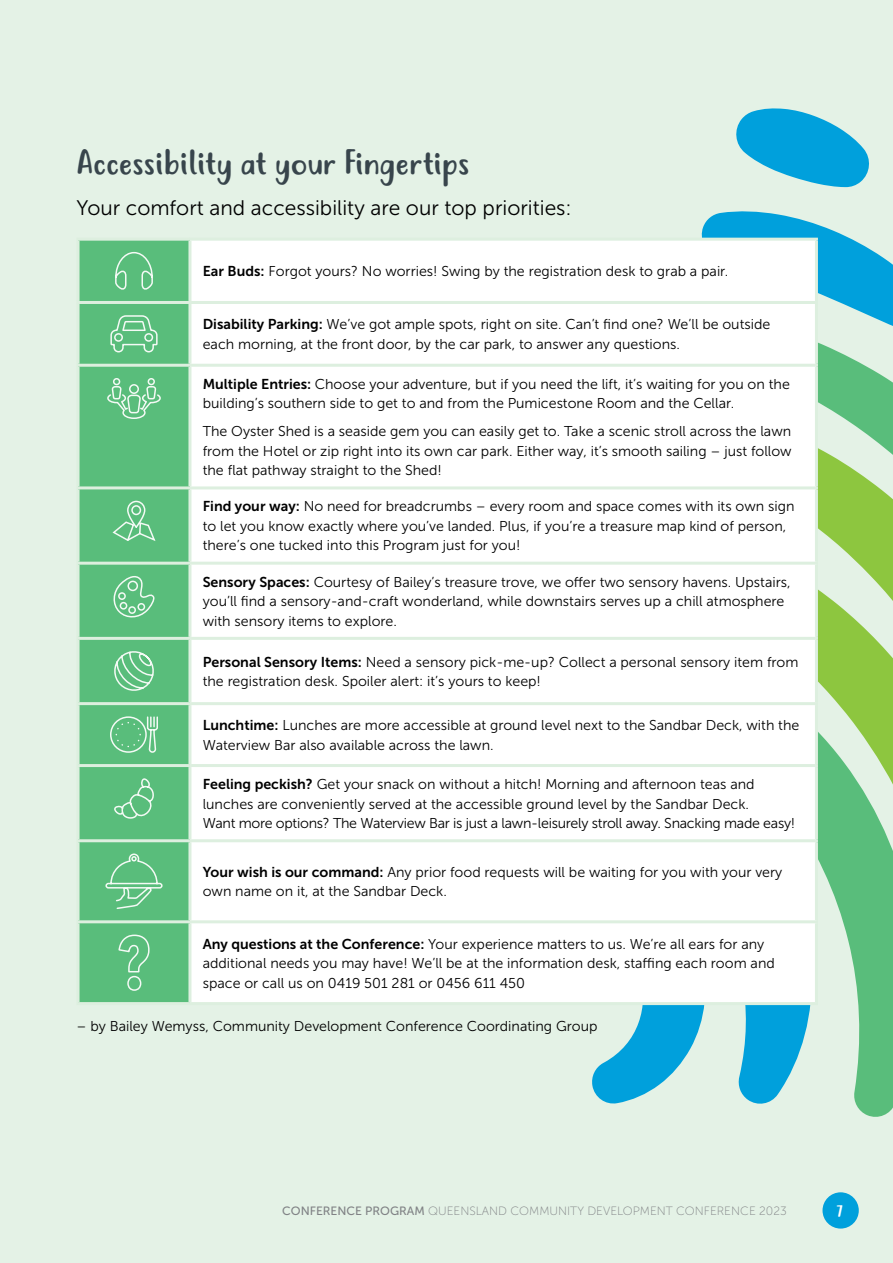
<style>
.page{position:relative;width:893px;height:1263px;background:#e4f2e6}
.page>*{position:absolute;margin:0;border:0;box-sizing:border-box;transform-origin:0 0}
.Heading{font:33px "Justtellmewhat";color:#38454c}
._1st_Para{font:21px "Museo Sans 300";color:#000}
.t1{font:16.5px "Justtellmewhat";color:#fff}
.body{font:14.25px/19.5px "Museo Sans 300";color:#000}
.t2{font:12px "Museo Sans 100";color:#808285}
.s1{font-family:"Museo Sans 700"}
.s2{font-family:"Museo Sans 500"}
</style>
<div class="page">
<svg style="left:818px;top:342px;width:75px;height:64px;fill:#59bd7b"></svg>
<svg style="left:701px;top:211px;width:192px;height:115px"></svg>
<svg style="left:736px;top:108px;width:133px;height:79px"></svg>
<svg style="left:818px;top:406px;width:75px;height:117px"></svg>
<svg style="left:818px;top:523px;width:75px;height:114px"></svg>
<svg style="left:818px;top:637px;width:75px;height:480px"></svg>
<svg style="left:738px;top:1005px;width:73px;height:99px;fill:#00a0dc"></svg>
<svg style="left:592px;top:1005px;width:113px;height:99px"></svg>
<div style="left:80px;top:241px;width:108px;height:761px;background:#59bd7b"></div>
<div style="left:192px;top:241px;width:623px;height:761px;background:#fff"></div>
<hr style="left:77px;top:238px;width:113px;height:3px;background:#ddefdf">
<hr style="left:77px;top:241px;width:3px;height:60px;background:#ddefdf">
<hr style="left:190px;top:238px;width:628px;height:3px;background:#ddefdf">
<hr style="left:188px;top:241px;width:3px;height:60px;background:#ddefdf">
<hr style="left:815px;top:241px;width:3px;height:60px;background:#ddefdf">
<hr style="left:77px;top:301px;width:113px;height:3px;background:#ddefdf">
<hr style="left:77px;top:304px;width:3px;height:60px;background:#ddefdf">
<hr style="left:190px;top:301px;width:628px;height:3px;background:#ddefdf">
<hr style="left:188px;top:304px;width:3px;height:60px;background:#ddefdf">
<hr style="left:815px;top:304px;width:3px;height:60px;background:#ddefdf">
<hr style="left:77px;top:364px;width:113px;height:3px;background:#ddefdf">
<hr style="left:77px;top:367px;width:3px;height:119px;background:#ddefdf">
<hr style="left:190px;top:364px;width:628px;height:3px;background:#ddefdf">
<hr style="left:188px;top:367px;width:3px;height:119px;background:#ddefdf">
<hr style="left:815px;top:367px;width:3px;height:119px;background:#ddefdf">
<hr style="left:77px;top:486px;width:113px;height:3px;background:#ddefdf">
<hr style="left:77px;top:489px;width:3px;height:73px;background:#ddefdf">
<hr style="left:190px;top:486px;width:628px;height:3px;background:#ddefdf">
<hr style="left:188px;top:489px;width:3px;height:73px;background:#ddefdf">
<hr style="left:815px;top:489px;width:3px;height:73px;background:#ddefdf">
<hr style="left:77px;top:562px;width:113px;height:3px;background:#ddefdf">
<hr style="left:77px;top:565px;width:3px;height:72px;background:#ddefdf">
<hr style="left:190px;top:562px;width:628px;height:3px;background:#ddefdf">
<hr style="left:188px;top:565px;width:3px;height:72px;background:#ddefdf">
<hr style="left:815px;top:565px;width:3px;height:72px;background:#ddefdf">
<hr style="left:77px;top:637px;width:113px;height:3px;background:#ddefdf">
<hr style="left:77px;top:640px;width:3px;height:62px;background:#ddefdf">
<hr style="left:190px;top:637px;width:628px;height:3px;background:#ddefdf">
<hr style="left:188px;top:640px;width:3px;height:62px;background:#ddefdf">
<hr style="left:815px;top:640px;width:3px;height:62px;background:#ddefdf">
<hr style="left:77px;top:702px;width:113px;height:3px;background:#ddefdf">
<hr style="left:77px;top:705px;width:3px;height:59px;background:#ddefdf">
<hr style="left:190px;top:702px;width:628px;height:3px;background:#ddefdf">
<hr style="left:188px;top:705px;width:3px;height:59px;background:#ddefdf">
<hr style="left:815px;top:705px;width:3px;height:59px;background:#ddefdf">
<hr style="left:77px;top:764px;width:113px;height:3px;background:#ddefdf">
<hr style="left:77px;top:767px;width:3px;height:72px;background:#ddefdf">
<hr style="left:190px;top:764px;width:628px;height:3px;background:#ddefdf">
<hr style="left:188px;top:767px;width:3px;height:72px;background:#ddefdf">
<hr style="left:815px;top:767px;width:3px;height:72px;background:#ddefdf">
<hr style="left:77px;top:839px;width:113px;height:3px;background:#ddefdf">
<hr style="left:77px;top:842px;width:3px;height:78px;background:#ddefdf">
<hr style="left:190px;top:839px;width:628px;height:3px;background:#ddefdf">
<hr style="left:188px;top:842px;width:3px;height:78px;background:#ddefdf">
<hr style="left:815px;top:842px;width:3px;height:78px;background:#ddefdf">
<hr style="left:77px;top:920px;width:113px;height:3px;background:#ddefdf">
<hr style="left:77px;top:923px;width:3px;height:79px;background:#ddefdf">
<hr style="left:190px;top:920px;width:628px;height:3px;background:#ddefdf">
<hr style="left:188px;top:923px;width:3px;height:79px;background:#ddefdf">
<hr style="left:815px;top:923px;width:3px;height:79px;background:#ddefdf">
<hr style="left:77px;top:1002px;width:113px;height:3px;background:#ddefdf">
<hr style="left:190px;top:1002px;width:628px;height:3px;background:#ddefdf">
<svg style="left:114px;top:251px;width:40px;height:40px;background:#6fc58c"></svg>
<svg style="left:109px;top:314px;width:49px;height:39px;background:#78c993"></svg>
<svg style="left:106px;top:377px;width:56px;height:43px;background:#76c892"></svg>
<svg style="left:111px;top:500px;width:46px;height:43px;background:#71c68e"></svg>
<svg style="left:112px;top:575px;width:45px;height:45px;background:#74c790"></svg>
<svg style="left:111px;top:648px;width:46px;height:44px;background:#76c892"></svg>
<svg style="left:109px;top:716px;width:50px;height:37px;background:#75c891"></svg>
<svg style="left:114px;top:779px;width:41px;height:41px;background:#6fc58c"></svg>
<svg style="left:105px;top:853px;width:58px;height:57px;background:#6ec58b"></svg>
<svg style="left:118px;top:934px;width:32px;height:57px;background:#6ec58c"></svg>
<div style="left:822px;top:1192px;width:37px;height:36px;background:#00a0dc;border-radius:50%"></div>
<p class="Heading" style="left:77px;top:143px;width:394px">Accessibility at your Fingertips</p>
<p class="_1st_Para" style="left:77px;top:196px;width:497px">Your comfort and accessibility are our top priorities:</p>
<p class="body" style="left:203px;top:262px;width:527px"><span class="s1">Ear Buds:</span> Forgot yours? No worries! Swing by the registration desk to grab a pair.</p>
<p class="body" style="left:203px;top:315px;width:569px"><span class="s1">Disability Parking:</span> We’ve got ample spots, right on site. Can’t find one? We’ll be outside each morning, at the front door, by the car park, to answer any questions.</p>
<p class="body" style="left:203px;top:374px;width:589px"><span class="s1">Multiple Entries:</span> Choose your adventure, but if you need the lift, it’s waiting for you on the building’s southern side to get to and from the Pumicestone Room and the Cellar.</p>
<p class="body" style="left:203px;top:422px;width:590px;text-align:justify">The Oyster Shed is a seaside gem you can easily get to. Take a scenic stroll across the lawn from the Hotel or zip right into its own car park. Either way, it’s smooth sailing – just follow the flat pathway straight to the Shed!</p>
<p class="body" style="left:203px;top:497px;width:593px"><span class="s1">Find your way:</span> No need for breadcrumbs – every room and space comes with its own sign to let you know exactly where you’ve landed. Plus, if you’re a treasure map kind of person, there’s one tucked into this Program just for you!</p>
<p class="body" style="left:203px;top:572px;width:589px"><span class="s1">Sensory Spaces:</span> Courtesy of Bailey’s treasure trove, we offer two sensory havens. Upstairs, you’ll find a sensory-and-craft wonderland, while downstairs serves up a chill atmosphere with sensory items to explore.</p>
<p class="body" style="left:203px;top:652px;width:597px"><span class="s1">Personal Sensory Items:</span> Need a sensory pick-me-up? Collect a personal sensory item from the registration desk. Spoiler alert: it’s yours to keep!</p>
<p class="body" style="left:203px;top:716px;width:598px"><span class="s1">Lunchtime:</span> Lunches are more accessible at ground level next to the Sandbar Deck, with the<br>Waterview Bar also available across the lawn.</p>
<p class="body" style="left:203px;top:774px;width:594px"><span class="s1">Feeling peckish?</span> Get your snack on without a hitch! Morning and afternoon teas and lunches are conveniently served at the accessible ground level by the Sandbar Deck.<br>Want more options? The Waterview Bar is just a lawn-leisurely stroll away. Snacking made easy!</p>
<p class="body" style="left:203px;top:862px;width:581px"><span class="s1">Your wish is our command:</span> Any prior food requests will be waiting for you with your very own name on it, at the Sandbar Deck.</p>
<p class="body" style="left:203px;top:934px;width:574px"><span class="s1">Any questions at the Conference:</span> Your experience matters to us. We’re all ears for any additional needs you may have! We’ll be at the information desk, staffing each room and space or call us on 0419 501 281 or 0456 611 450</p>
<p class="body" style="left:77px;top:1017px;width:522px">– by Bailey Wemyss, Community Development Conference Coordinating Group</p>
<p class="t2" style="left:282px;top:1204px;width:506px"><span class="s2">CONFERENCE PROGRAM</span> QUEENSLAND COMMUNITY DEVELOPMENT CONFERENCE 2023</p>
<p class="t1" style="left:836px;top:1201px;width:10px">7</p>
</div>
